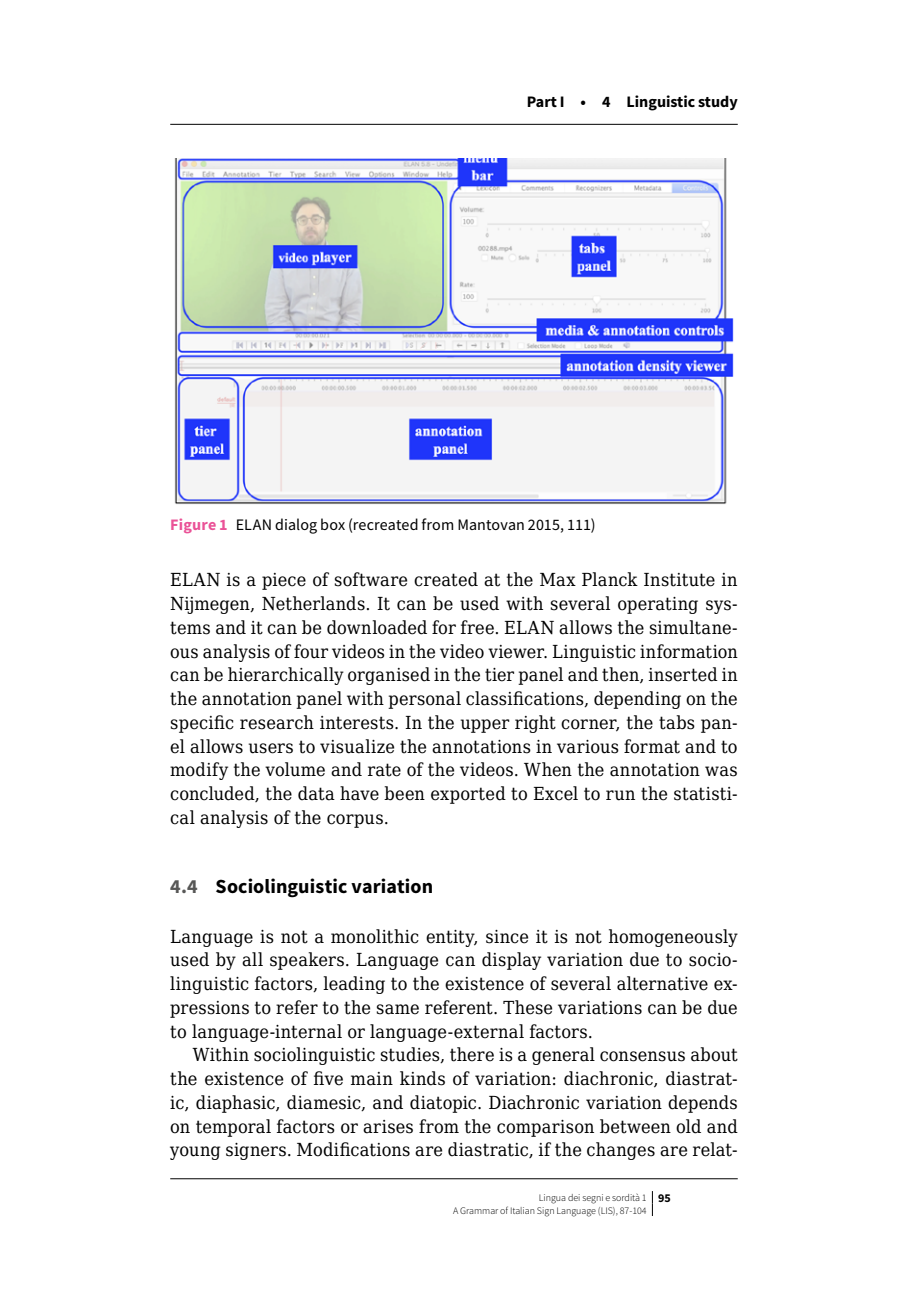
<style>
.page{position:relative;width:908px;height:1304px;background:#fff}
.page>*{position:absolute;margin:0;border:0;box-sizing:border-box;transform-origin:0 0}
.t1{font:700 20px "Source Sans Pro";letter-spacing:.005em;color:#000}
.t2{font:18px/23.8px "DejaVu Serif Condensed";letter-spacing:.015em;color:#000;text-align:justify}
.t3{font:16px "Source Sans Pro";letter-spacing:.01em;color:#000}
.t4{font:700 16px "Source Sans Pro";color:#000}
.t5{font:300 10px/12.4px "Source Sans Pro";color:#000}
.s1{font-weight:700;color:#ea5297}
.s2{color:#575756}
.s3{font-weight:700;font-size:12px}
</style>
<div class="page">
<svg style="left:651px;top:1191px;width:1px;height:25px"></svg>
<hr style="left:170px;top:124px;width:567px;height:1px;background:#000">
<hr style="left:170px;top:1178px;width:567px;height:1px;background:#000">
<img style="left:174px;top:159px;width:560px;height:345px">
<p class="t4" style="left:526px;top:91px;width:212px">Part I • 4 Linguistic study</p>
<p class="t3" style="left:170px;top:515px;width:427px"><span class="s1">Figure 1</span> ELAN dialog box (recreated from Mantovan 2015, 111)</p>
<p class="t2" style="left:170px;top:568px;width:568px">ELAN is a piece of software created at the Max Planck Institute in Nijmegen, Netherlands. It can be used with several operating sys&shy;tems and it can be downloaded for free. ELAN allows the simultane&shy;ous analysis of four videos in the video viewer. Linguistic information can be hierarchically organised in the tier panel and then, inserted in the annotation panel with personal classifications, depending on the specific research interests. In the upper right corner, the tabs pan&shy;el allows users to visualize the annotations in various format and to modify the volume and rate of the videos. When the annotation was concluded, the data have been exported to Excel to run the statisti&shy;cal analysis of the corpus.</p>
<p class="t1" style="left:170px;top:873px;width:264px"><span class="s2">4.4</span> Sociolinguistic variation</p>
<p class="t2" style="left:170px;top:924px;width:568px">Language is not a monolithic entity, since it is not homogeneously used by all speakers. Language can display variation due to socio&shy;linguistic factors, leading to the existence of several alternative ex&shy;pressions to refer to the same referent. These variations can be due to language-internal or language-external factors.</p>
<p class="t2" style="left:170px;top:1042px;width:568px;text-indent:23px">Within sociolinguistic studies, there is a general consensus about the existence of five main kinds of variation: diachronic, diastrat&shy;ic, diaphasic, diamesic, and diatopic. Diachronic variation depends on temporal factors or arises from the comparison between old and young signers. Modifications are diastratic, if the changes are relat-</p>
<p class="t5" style="left:453px;top:1191px;width:219px;text-indent:86px">Lingua dei segni e sordità 1 <span class="s3">95<br></span>A Grammar of Italian Sign Language (LIS), 87-104</p>
</div>
